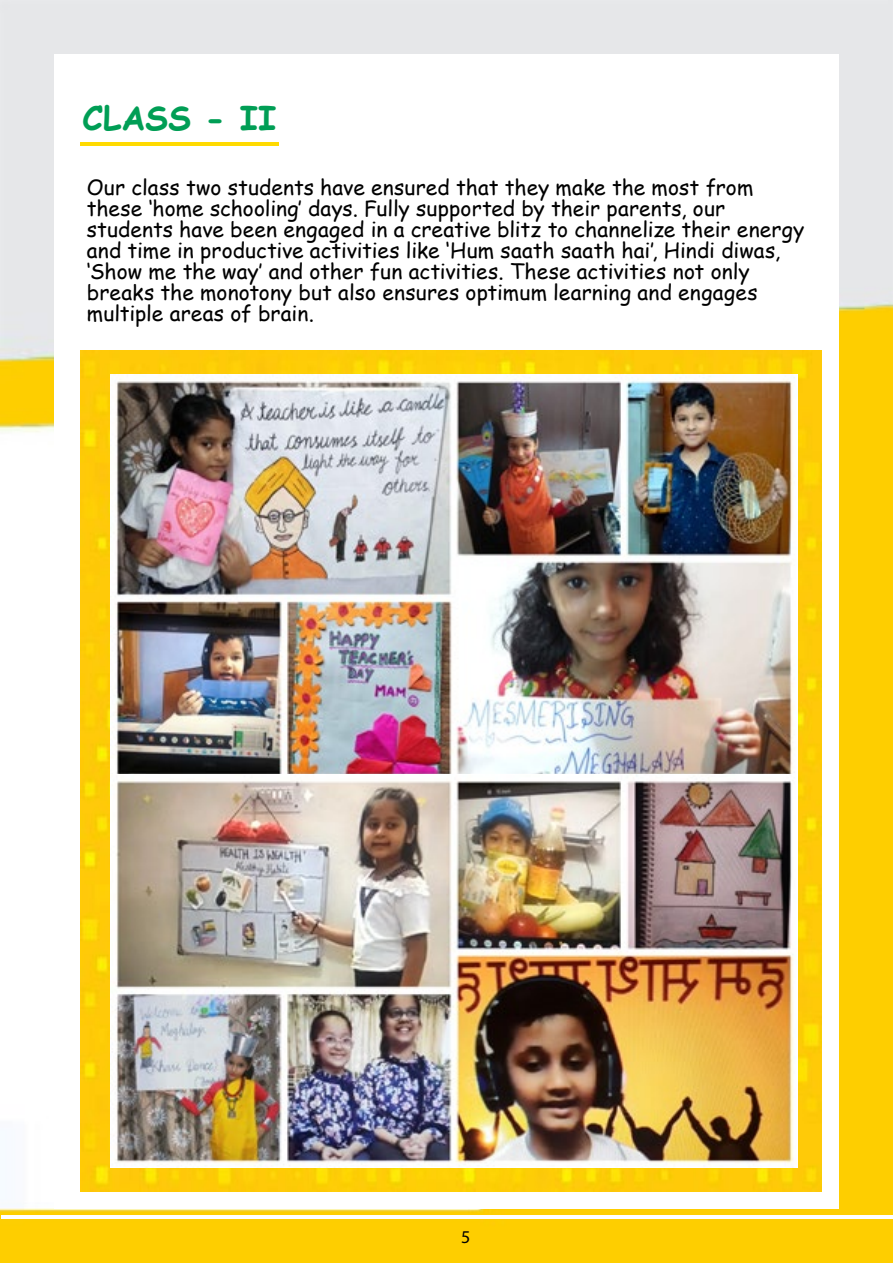
<style>
.page{position:relative;width:893px;height:1263px;background:#fff}
.page>*{position:absolute;margin:0;border:0;box-sizing:border-box;transform-origin:0 0}
.t1{font:700 33px "Comic Sans MS";letter-spacing:.005em;color:#009e55}
.t2{font:21px/21px "Comic Sans MS";color:#000}
.t3{font:18px "Myriad Pro";color:#000}
</style>
<div class="page">
<img style="left:0;top:0;width:893px;height:1263px">
<svg style="left:2px;top:1214px;width:890px;height:4px"></svg>
<div style="left:54px;top:54px;width:785px;height:1155px;background:#fff"></div>
<hr style="left:81px;top:143px;width:198px;height:3px;background:#ffda00">
<img style="left:81px;top:350px;width:740px;height:842px">
<img style="left:110px;top:374px;width:687px;height:400px">
<img style="left:110px;top:774px;width:687px;height:394px">
<h1 class="t1" style="left:82px;top:94px;width:195px">CLASS - II</h1>
<p class="t2" style="left:87px;top:176px;width:719px">Our class two students have ensured that they make the most from these ‘home schooling’ days. Fully supported by their parents, our students have been engaged in a creative blitz to channelize their energy and time in productive activities like ‘Hum saath saath hai’, Hindi diwas, ‘Show me the way’ and other fun activities. These activities not only breaks the monotony but also ensures optimum learning and engages multiple areas of brain.</p>
<p class="t3" style="left:461px;top:1226px;width:11px">5</p>
</div>
